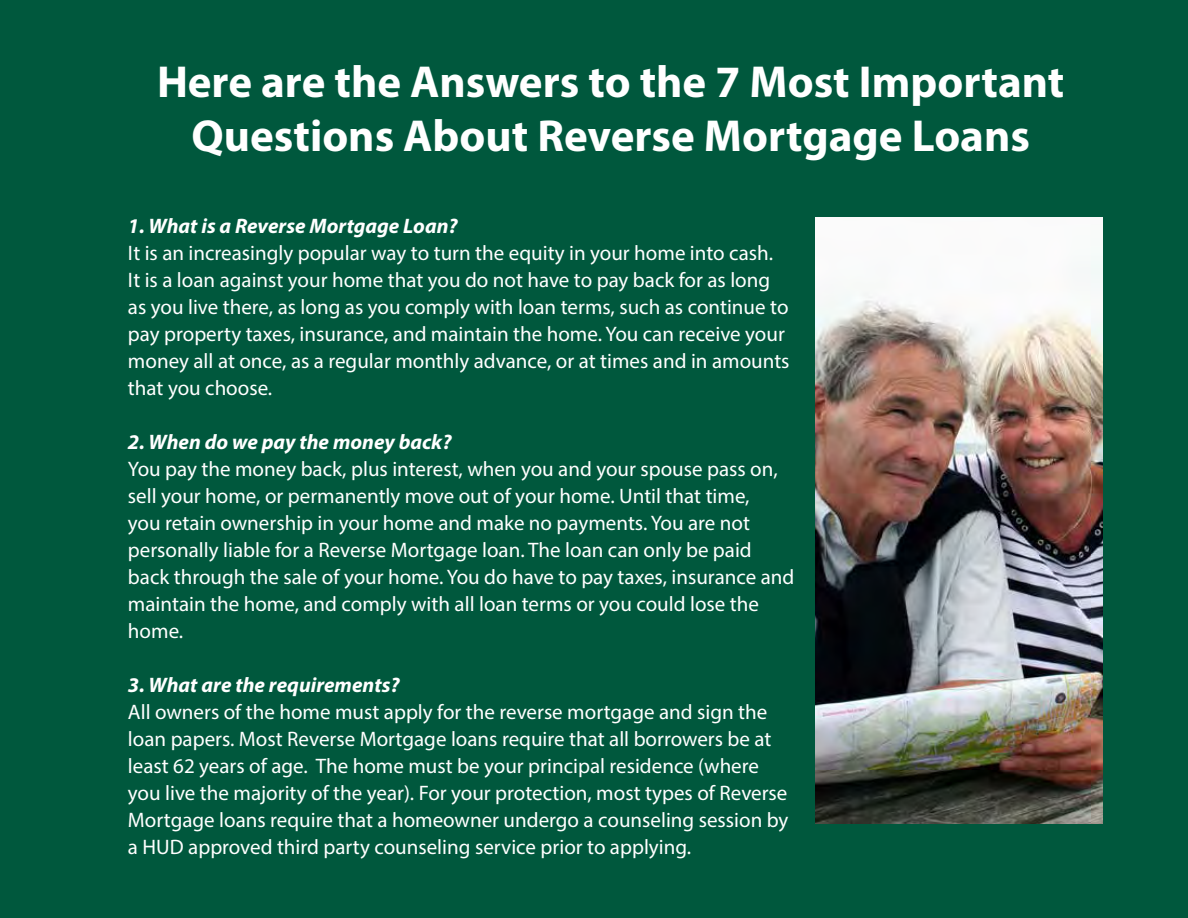
<style>
.page{position:relative;width:1188px;height:918px;background:#00583d}
.page>*{position:absolute;margin:0;border:0;box-sizing:border-box;transform-origin:0 0}
.t1{font:700 45px/54px "Myriad Pro";color:#fff;text-align:center}
.t2{font:21px/27px "Myriad Pro";color:#fff}
.t3{font:italic 700 21px "Myriad Pro";color:#fff}
</style>
<div class="page">
<img style="left:816px;top:217px;width:286px;height:607px">
<h1 class="t1" style="left:157px;top:54px;width:909px">Here are the Answers to the 7 Most Important<br>Questions About Reverse Mortgage Loans</h1>
<p class="t3" style="left:128px;top:212px;width:331px">1. What is a Reverse Mortgage Loan?</p>
<p class="t2" style="left:128px;top:239px;width:663px">It is an increasingly popular way to turn the equity in your home into cash.<br>It is a loan against your home that you do not have to pay back for as long as you live there, as long as you comply with loan terms, such as continue to pay property taxes, insurance, and maintain the home. You can receive your money all at once, as a regular monthly advance, or at times and in amounts that you choose.</p>
<p class="t3" style="left:128px;top:428px;width:325px">2. When do we pay the money back?</p>
<p class="t2" style="left:128px;top:455px;width:668px">You pay the money back, plus interest, when you and your spouse pass on, sell your home, or permanently move out of your home. Until that time,<br>you retain ownership in your home and make no payments. You are not personally liable for a Reverse Mortgage loan. The loan can only be paid back through the sale of your home. You do have to pay taxes, insurance and maintain the home, and comply with all loan terms or you could lose the home.</p>
<p class="t3" style="left:128px;top:671px;width:273px">3. What are the requirements?</p>
<p class="t2" style="left:128px;top:698px;width:662px">All owners of the home must apply for the reverse mortgage and sign the loan papers. Most Reverse Mortgage loans require that all borrowers be at least 62 years of age. The home must be your principal residence (where you live the majority of the year). For your protection, most types of Reverse Mortgage loans require that a homeowner undergo a counseling session by a HUD approved third party counseling service prior to applying.</p>
</div>
